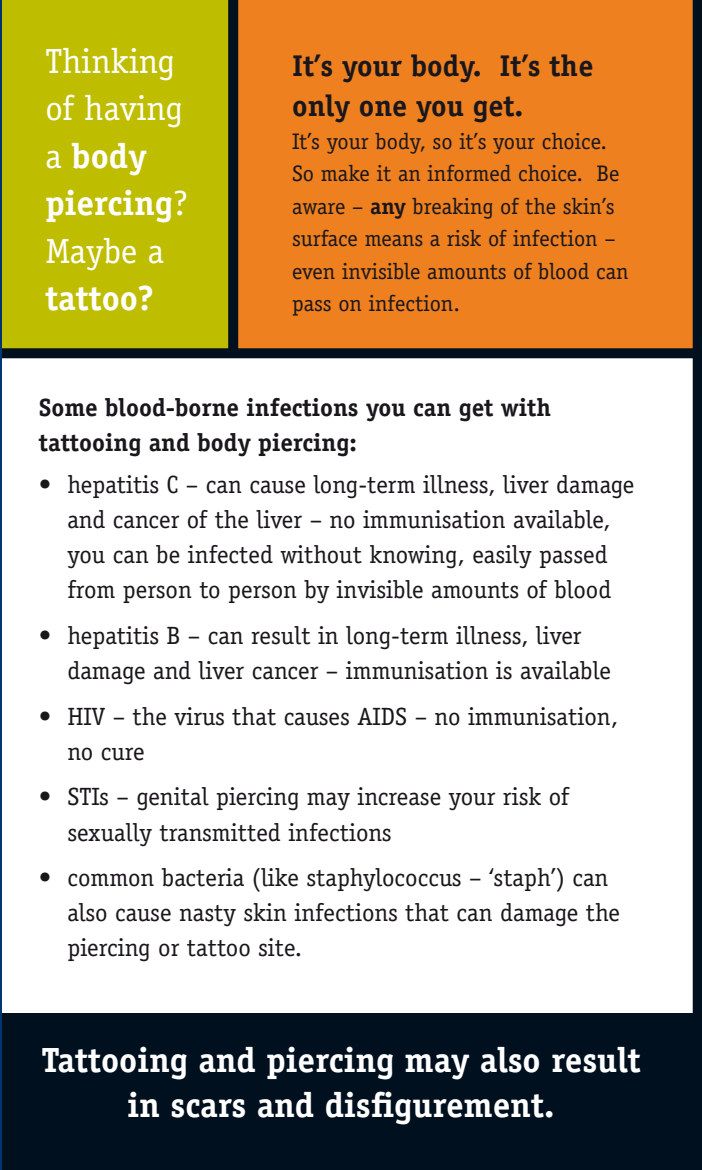
<style>
.page{position:relative;width:702px;height:1170px;background:#fff}
.page>*{position:absolute;margin:0;border:0;box-sizing:border-box;transform-origin:0 0}
.t1{font:700 35px/45px "Officina Serif";color:#fff;text-align:center}
.t2{font:35px/47.5px "Officina Serif";color:#fff}
.t3{font:700 30px/40px "Officina Serif";color:#1a171c}
.t4{font:25px/35px "Officina Serif";color:#1a171c}
.t5{font:700 25px/35px "Officina Serif";color:#1a171c}
.t6{font:22.5px/32.5px "Officina Serif";color:#1a171c}
.s1{font-weight:700}
</style>
<div class="page">
<div style="left:232px;top:0;width:467px;height:354px;background:#ee801f"></div>
<div style="left:0;top:0;width:232px;height:352px;background:#bfbd00"></div>
<div style="left:0;top:348px;width:702px;height:10px;background:#00101f"></div>
<div style="left:228px;top:0;width:10px;height:352px;background:#00101f"></div>
<div style="left:1px;top:1013px;width:691px;height:156px;background:#00101f"></div>
<div style="left:692px;top:0;width:10px;height:1169px;background:#00101f"></div>
<hr style="left:0;top:0;width:1px;height:1169px;background:#003571">
<h1 class="t2" style="left:45px;top:40px;width:144px">Thinking of having a <span class="s1">body piercing</span>?<br>Maybe a</h1>
<h1 class="t1" style="left:45px;top:279px;width:110px">tattoo?</h1>
<p class="t3" style="left:292px;top:48px;width:303px">It’s your body. It’s the only one you get.</p>
<p class="t6" style="left:292px;top:127px;width:338px">It’s your body, so it’s your choice.<br>So make it an informed choice. Be aware – <span class="s1">any</span> breaking of the skin’s surface means a risk of infection – even invisible amounts of blood can pass on infection.</p>
<p class="t5" style="left:39px;top:392px;width:514px">Some blood-borne infections you can get with tattooing and body piercing:</p>
<p class="t4" style="left:39px;top:469px;width:597px;text-align:center">• hepatitis C – can cause long-term illness, liver damage and cancer of the liver – no immunisation available,<br>you can be infected without knowing, easily passed<br>from person to person by invisible amounts of blood</p>
<p class="t4" style="left:67px;top:620px;width:545px;text-indent:-28px">• hepatitis B – can result in long-term illness, liver damage and liver cancer – immunisation is available</p>
<p class="t4" style="left:67px;top:700px;width:552px;text-indent:-28px">• HIV – the virus that causes AIDS – no immunisation, no cure</p>
<p class="t4" style="left:67px;top:781px;width:503px;text-indent:-28px">• STIs – genital piercing may increase your risk of sexually transmitted infections</p>
<p class="t4" style="left:67px;top:862px;width:554px;text-indent:-28px">• common bacteria (like staphylococcus – ‘staph’) can also cause nasty skin infections that can damage the piercing or tattoo site.</p>
<h1 class="t1" style="left:41px;top:1039px;width:600px">Tattooing and piercing may also result in scars and disfigurement.</h1>
</div>
